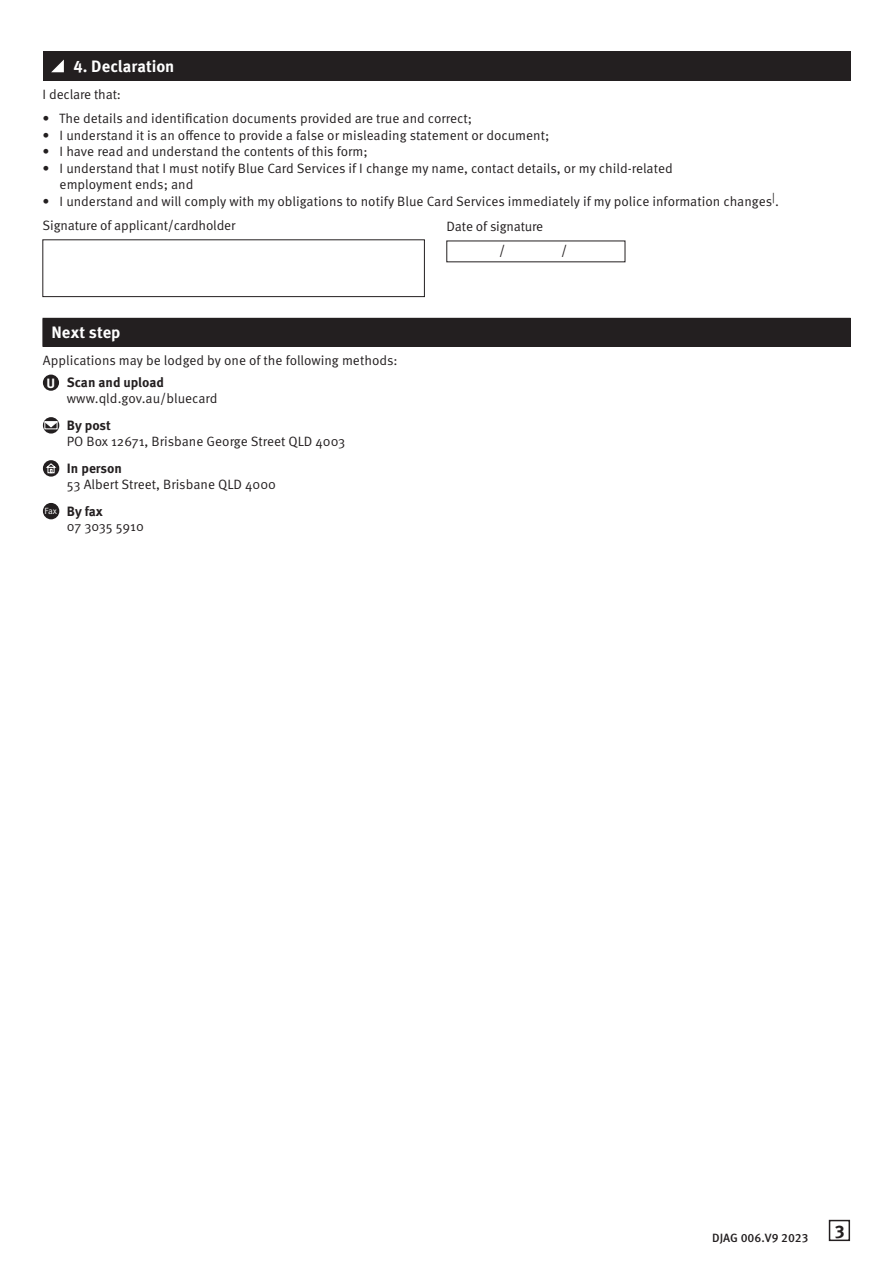
<style>
.page{position:relative;width:893px;height:1263px;background:#fff}
.page>*{position:absolute;margin:0;border:0;box-sizing:border-box;transform-origin:0 0}
.t1{font:700 18px "Meta Pro";color:#231f20}
.PSBA_Section_Header{font:700 16.5px "Meta Pro";letter-spacing:.005em;color:#fff}
.PSBA_Bullets_Level_1{font:13.5px/16.2px "Meta Pro Norm";color:#231f20}
.PSBA_Numbered_Questi{font:13.5px "Meta Pro Norm";letter-spacing:-.01em;color:#231f20}
.PSBA_Subhead{font:700 13.5px "Meta Pro";color:#fff}
.t2{font:500 12px "Meta Pro";color:#231f20}
.t3{font:9px "Meta Pro Norm";color:#fff}
.s1{font-family:"Meta Pro";font-weight:700}
</style>
<div class="page">
<div style="left:829px;top:1220px;width:21px;height:21px;border:2px solid #231f20"></div>
<div style="left:43px;top:318px;width:807px;height:29px;background:#231f20"></div>
<hr style="left:43px;top:318px;width:808px;height:1px;background:#231f20">
<svg style="left:850px;top:319px;width:1px;height:28px"></svg>
<div style="left:43px;top:375px;width:16px;height:16px;background:#231f20;border-radius:50%"></div>
<svg style="left:43px;top:417px;width:16px;height:17px"></svg>
<div style="left:44px;top:421px;width:13px;height:8px;border:1px solid #fff"></div>
<svg style="left:44px;top:421px;width:14px;height:7px"></svg>
<svg style="left:43px;top:460px;width:16px;height:17px"></svg>
<svg style="left:46px;top:463px;width:11px;height:10px"></svg>
<div style="left:43px;top:503px;width:16px;height:16px;background:#231f20;border-radius:50%"></div>
<div style="left:43px;top:51px;width:807px;height:30px;background:#231f20"></div>
<svg style="left:51px;top:60px;width:13px;height:12px"></svg>
<div style="left:43px;top:240px;width:382px;height:57px;border:1px solid #231f20"></div>
<p class="PSBA_Section_Header" style="left:74px;top:54px;width:102px">4. Declaration</p>
<p class="PSBA_Numbered_Questi" style="left:43px;top:84px;width:80px">I declare that:</p>
<p class="PSBA_Numbered_Questi" style="left:43px;top:108px;width:431px">• The details and identification documents provided are true and correct;</p>
<p class="PSBA_Bullets_Level_1" style="left:43px;top:126px;width:508px">• I understand it is an offence to provide a false or misleading statement or document;</p>
<p class="PSBA_Bullets_Level_1" style="left:43px;top:143px;width:327px">• I have read and understand the contents of this form;</p>
<p class="PSBA_Bullets_Level_1" style="left:60px;top:160px;width:615px;line-height:15.8px;text-indent:-17px">• I understand that I must notify Blue Card Services if I change my name, contact details, or my child-related employment ends; and</p>
<p class="PSBA_Bullets_Level_1" style="left:43px;top:192px;width:738px">• I understand and will comply with my obligations to notify Blue Card Services immediately if my police information changes<sup>|</sup>.</p>
<p class="PSBA_Numbered_Questi" style="left:43px;top:215px;width:194px">Signature of applicant/cardholder</p>
<p class="PSBA_Numbered_Questi" style="left:447px;top:216px;width:98px">Date of signature</p>
<p class="PSBA_Numbered_Questi" style="left:499px;top:240px;width:8px">/</p>
<p class="PSBA_Numbered_Questi" style="left:561px;top:240px;width:8px">/</p>
<p class="PSBA_Section_Header" style="left:51px;top:320px;width:71px">Next step</p>
<p class="PSBA_Bullets_Level_1" style="left:43px;top:351px;width:356px">Applications may be lodged by one of the following methods:</p>
<p class="PSBA_Subhead" style="left:47px;top:372px;width:10px">U</p>
<p class="PSBA_Bullets_Level_1" style="left:67px;top:373px;width:152px"><span class="s1">Scan and upload </span>www.qld.gov.au/bluecard</p>
<p class="PSBA_Bullets_Level_1" style="left:67px;top:416px;width:280px"><span class="s1">By post<br></span>PO Box 12671, Brisbane George Street QLD 4003</p>
<p class="PSBA_Bullets_Level_1" style="left:67px;top:459px;width:211px"><span class="s1">In person<br></span>53 Albert Street, Brisbane QLD 4000</p>
<p class="t3" style="left:44px;top:504px;width:14px">Fax</p>
<p class="PSBA_Bullets_Level_1" style="left:67px;top:504px;width:78px;line-height:14.2px"><span class="s1">By fax<br></span>07 3035 5910</p>
<p class="t2" style="left:712px;top:1228px;width:98px">DJAG 006.V9 2023</p>
<h1 class="t1" style="left:835px;top:1214px;width:11px">3</h1>
</div>
